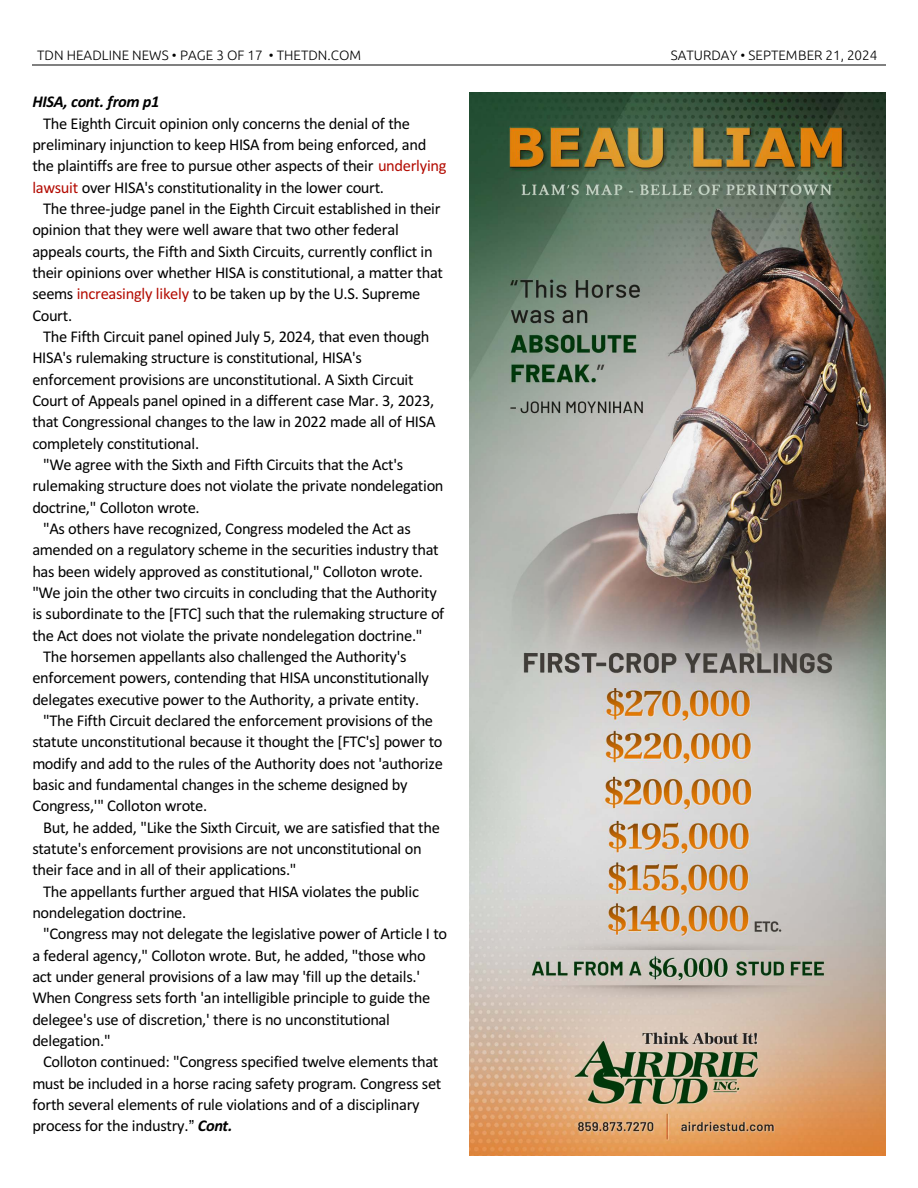
<style>
.page{position:relative;width:918px;height:1188px;background:#fff}
.page>*{position:absolute;margin:0;border:0;box-sizing:border-box;transform-origin:0 0}
.t1{font:16.5px/21.3px "Calibri";letter-spacing:-.02em;color:#000}
.t2{font:italic 700 16.5px "Calibri";letter-spacing:-.02em;color:#000}
.t3{font:300 13.5px "Ubuntu";color:#000}
.s1{color:#b30a00}
.s2{font-weight:700;font-style:italic}
</style>
<div class="page">
<hr style="left:32px;top:64px;width:853px;height:1px;background:#808080">
<img style="left:470px;top:92px;width:416px;height:1064px">
<p class="t3" style="left:37px;top:49px;width:325px">TDN HEADLINE NEWS • PAGE 3 OF 17 • THETDN.COM</p>
<p class="t3" style="left:671px;top:49px;width:208px">SATURDAY • SEPTEMBER 21, 2024</p>
<p class="t2" style="left:32px;top:95px;width:129px">HISA, cont. from p1</p>
<p class="t1" style="left:32px;top:114px;width:416px;text-indent:11px">The Eighth Circuit opinion only concerns the denial of the preliminary injunction to keep HISA from being enforced, and the plaintiffs are free to pursue other aspects of their <span class="s1">underlying lawsuit</span> over HISA's constitutionality in the lower court.</p>
<p class="t1" style="left:32px;top:199px;width:412px;text-indent:11px">The three-judge panel in the Eighth Circuit established in their opinion that they were well aware that two other federal appeals courts, the Fifth and Sixth Circuits, currently conflict in their opinions over whether HISA is constitutional, a matter that seems <span class="s1">increasingly likely</span> to be taken up by the U.S. Supreme Court.</p>
<p class="t1" style="left:43px;top:327px;width:388px">The Fifth Circuit panel opined July 5, 2024, that even though</p>
<p class="t1" style="left:32px;top:349px;width:331px">HISA's rulemaking structure is constitutional, HISA's</p>
<p class="t1" style="left:32px;top:370px;width:383px">enforcement provisions are unconstitutional. A Sixth Circuit</p>
<p class="t1" style="left:32px;top:391px;width:404px">Court of Appeals panel opined in a different case Mar. 3, 2023,</p>
<p class="t1" style="left:32px;top:413px;width:405px">that Congressional changes to the law in 2022 made all of HISA</p>
<p class="t1" style="left:32px;top:434px;width:168px">completely constitutional.</p>
<p class="t1" style="left:43px;top:455px;width:362px">"We agree with the Sixth and Fifth Circuits that the Act's</p>
<p class="t1" style="left:32px;top:477px;width:413px">rulemaking structure does not violate the private nondelegation</p>
<p class="t1" style="left:32px;top:498px;width:169px">doctrine," Colloton wrote.</p>
<p class="t1" style="left:43px;top:519px;width:369px">"As others have recognized, Congress modeled the Act as</p>
<p class="t1" style="left:32px;top:541px;width:408px">amended on a regulatory scheme in the securities industry that</p>
<p class="t1" style="left:32px;top:562px;width:392px">has been widely approved as constitutional," Colloton wrote.</p>
<p class="t1" style="left:32px;top:583px;width:406px">"We join the other two circuits in concluding that the Authority</p>
<p class="t1" style="left:32px;top:605px;width:413px">is subordinate to the [FTC] such that the rulemaking structure of</p>
<p class="t1" style="left:32px;top:626px;width:392px">the Act does not violate the private nondelegation doctrine."</p>
<p class="t1" style="left:43px;top:647px;width:365px">The horsemen appellants also challenged the Authority's</p>
<p class="t1" style="left:32px;top:669px;width:398px">enforcement powers, contending that HISA unconstitutionally</p>
<p class="t1" style="left:32px;top:690px;width:388px">delegates executive power to the Authority, a private entity.</p>
<p class="t1" style="left:43px;top:711px;width:391px">"The Fifth Circuit declared the enforcement provisions of the</p>
<p class="t1" style="left:32px;top:733px;width:412px">statute unconstitutional because it thought the [FTC's] power to</p>
<p class="t1" style="left:32px;top:754px;width:412px">modify and add to the rules of the Authority does not 'authorize</p>
<p class="t1" style="left:32px;top:775px;width:377px">basic and fundamental changes in the scheme designed by</p>
<p class="t1" style="left:32px;top:796px;width:176px">Congress,'" Colloton wrote.</p>
<p class="t1" style="left:43px;top:818px;width:398px">But, he added, "Like the Sixth Circuit, we are satisfied that the</p>
<p class="t1" style="left:32px;top:839px;width:391px">statute's enforcement provisions are not unconstitutional on</p>
<p class="t1" style="left:32px;top:861px;width:266px">their face and in all of their applications."</p>
<p class="t1" style="left:43px;top:882px;width:377px">The appellants further argued that HISA violates the public</p>
<p class="t1" style="left:32px;top:903px;width:156px">nondelegation doctrine.</p>
<p class="t1" style="left:43px;top:924px;width:406px">"Congress may not delegate the legislative power of Article I to</p>
<p class="t1" style="left:32px;top:946px;width:395px">a federal agency," Colloton wrote. But, he added, "those who</p>
<p class="t1" style="left:32px;top:967px;width:389px">act under general provisions of a law may 'fill up the details.'</p>
<p class="t1" style="left:32px;top:989px;width:399px">When Congress sets forth 'an intelligible principle to guide the</p>
<p class="t1" style="left:32px;top:1010px;width:359px">delegee's use of discretion,' there is no unconstitutional</p>
<p class="t1" style="left:32px;top:1031px;width:80px">delegation."</p>
<p class="t1" style="left:43px;top:1052px;width:397px">Colloton continued: "Congress specified twelve elements that</p>
<p class="t1" style="left:32px;top:1074px;width:411px">must be included in a horse racing safety program. Congress set</p>
<p class="t1" style="left:32px;top:1095px;width:389px">forth several elements of rule violations and of a disciplinary</p>
<p class="t1" style="left:32px;top:1117px;width:202px">process for the industry. <span class="s2">Cont.</span></p>
</div>
